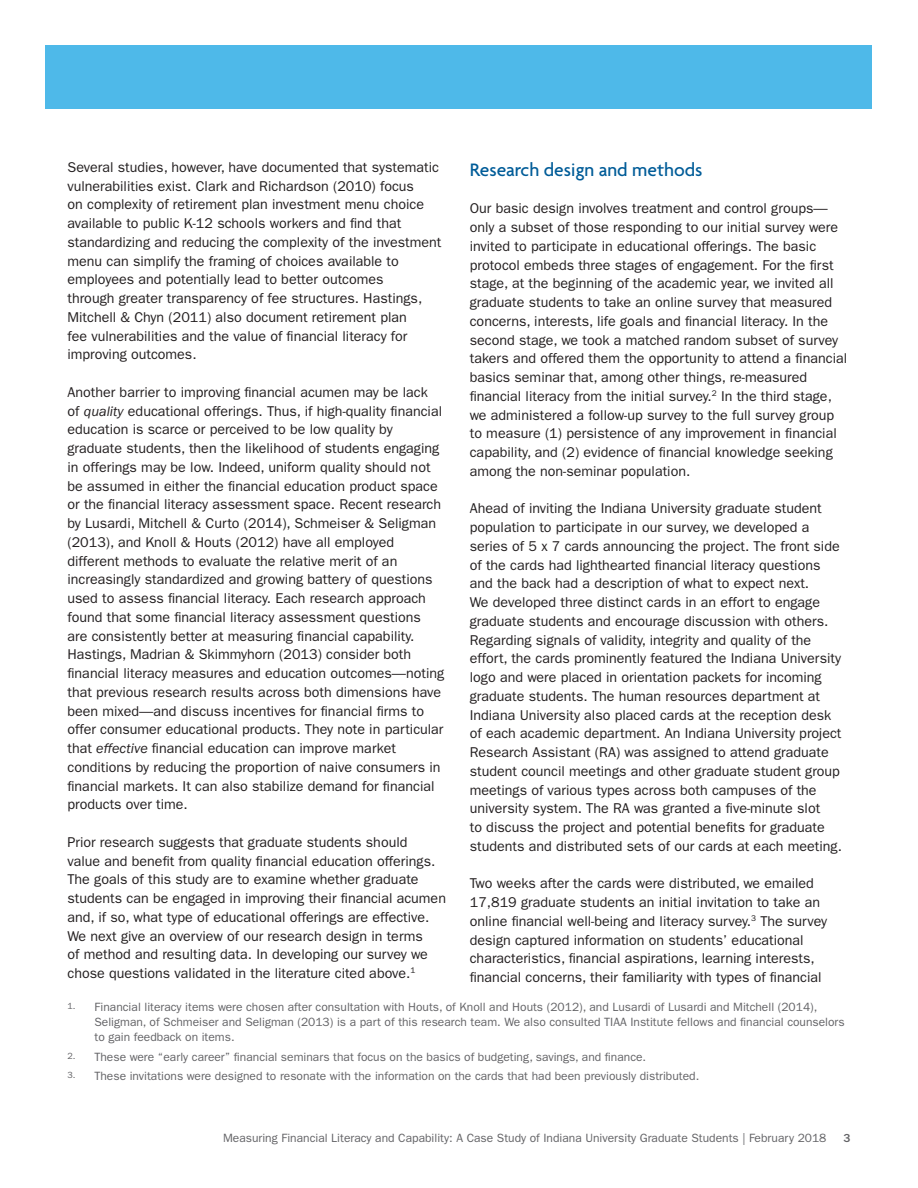
<style>
.page{position:relative;width:918px;height:1188px;background:#fff}
.page>*{position:absolute;margin:0;border:0;box-sizing:border-box;transform-origin:0 0}
._2A_Subtitle__A_13_1{font:500 19.5px "Agenda";color:#005c98}
._5A_Body_Text__FG_9{font:14.25px/18.8px "ITC Franklin Gothic Std";color:#231f20}
.t1{font:12px/15px "ITC Franklin Gothic Std";color:#636366}
.t2{font:500 12px "ITC Franklin Gothic Std";color:#636366}
.s1{font-style:italic}
</style>
<div class="page">
<div style="left:46px;top:46px;width:826px;height:63px;background:#4eb9e9"></div>
<p class="_5A_Body_Text__FG_9" style="left:68px;top:158px;width:375px">Several studies, however, have documented that systematic vulnerabilities exist. Clark and Richardson (2010) focus<br>on complexity of retirement plan investment menu choice available to public K-12 schools workers and find that standardizing and reducing the complexity of the investment menu can simplify the framing of choices available to employees and potentially lead to better outcomes<br>through greater transparency of fee structures. Hastings, Mitchell &amp; Chyn (2011) also document retirement plan<br>fee vulnerabilities and the value of financial literacy for improving outcomes.</p>
<p class="_5A_Body_Text__FG_9" style="left:68px;top:383px;width:378px">Another barrier to improving financial acumen may be lack<br>of <span class="s1">quality</span> educational offerings. Thus, if high-quality financial education is scarce or perceived to be low quality by graduate students, then the likelihood of students engaging in offerings may be low. Indeed, uniform quality should not be assumed in either the financial education product space or the financial literacy assessment space. Recent research by Lusardi, Mitchell &amp; Curto (2014), Schmeiser &amp; Seligman (2013), and Knoll &amp; Houts (2012) have all employed different methods to evaluate the relative merit of an increasingly standardized and growing battery of questions used to assess financial literacy. Each research approach found that some financial literacy assessment questions are consistently better at measuring financial capability.<br>Hastings, Madrian &amp; Skimmyhorn (2013) consider both financial literacy measures and education outcomes—noting that previous research results across both dimensions have been mixed—and discuss incentives for financial firms to offer consumer educational products. They note in particular that <span class="s1">effective</span> financial education can improve market conditions by reducing the proportion of naive consumers in financial markets. It can also stabilize demand for financial products over time.</p>
<p class="_5A_Body_Text__FG_9" style="left:68px;top:833px;width:380px">Prior research suggests that graduate students should<br>value and benefit from quality financial education offerings.<br>The goals of this study are to examine whether graduate students can be engaged in improving their financial acumen and, if so, what type of educational offerings are effective.<br>We next give an overview of our research design in terms<br>of method and resulting data. In developing our survey we chose questions validated in the literature cited above.<sup>1</sup></p>
<p class="_2A_Subtitle__A_13_1" style="left:470px;top:159px;width:234px">Research design and methods</p>
<p class="_5A_Body_Text__FG_9" style="left:470px;top:199px;width:379px">Our basic design involves treatment and control groups— only a subset of those responding to our initial survey were invited to participate in educational offerings. The basic protocol embeds three stages of engagement. For the first stage, at the beginning of the academic year, we invited all graduate students to take an online survey that measured concerns, interests, life goals and financial literacy. In the second stage, we took a matched random subset of survey takers and offered them the opportunity to attend a financial basics seminar that, among other things, re-measured financial literacy from the initial survey.<sup>2</sup> In the third stage, we administered a follow-up survey to the full survey group to measure (1) persistence of any improvement in financial capability, and (2) evidence of financial knowledge seeking among the non-seminar population.</p>
<p class="_5A_Body_Text__FG_9" style="left:470px;top:499px;width:374px">Ahead of inviting the Indiana University graduate student population to participate in our survey, we developed a series of 5 x 7 cards announcing the project. The front side of the cards had lighthearted financial literacy questions and the back had a description of what to expect next.<br>We developed three distinct cards in an effort to engage graduate students and encourage discussion with others.<br>Regarding signals of validity, integrity and quality of the effort, the cards prominently featured the Indiana University logo and were placed in orientation packets for incoming graduate students. The human resources department at Indiana University also placed cards at the reception desk of each academic department. An Indiana University project Research Assistant (RA) was assigned to attend graduate student council meetings and other graduate student group meetings of various types across both campuses of the university system. The RA was granted a five-minute slot<br>to discuss the project and potential benefits for graduate students and distributed sets of our cards at each meeting.</p>
<p class="_5A_Body_Text__FG_9" style="left:470px;top:874px;width:359px">Two weeks after the cards were distributed, we emailed 17,819 graduate students an initial invitation to take an online financial well-being and literacy survey.<sup>3</sup> The survey design captured information on students’ educational characteristics, financial aspirations, learning interests, financial concerns, their familiarity with types of financial</p>
<p class="t1" style="left:94px;top:1000px;width:752px;text-indent:-27px"><sup>1.</sup> Financial literacy items were chosen after consultation with Houts, of Knoll and Houts (2012), and Lusardi of Lusardi and Mitchell (2014),<br>Seligman, of Schmeiser and Seligman (2013) is a part of this research team. We also consulted TIAA Institute fellows and financial counselors to gain feedback on items.</p>
<p class="t1" style="left:68px;top:1049px;width:580px"><sup>2.</sup> These were “early career” financial seminars that focus on the basics of budgeting, savings, and finance.</p>
<p class="t1" style="left:68px;top:1069px;width:633px"><sup>3.</sup> These invitations were designed to resonate with the information on the cards that had been previously distributed.</p>
<p class="t1" style="left:223px;top:1131px;width:605px">Measuring Financial Literacy and Capability: A Case Study of Indiana University Graduate Students | February 2018</p>
<p class="t2" style="left:843px;top:1131px;width:9px">3</p>
</div>
